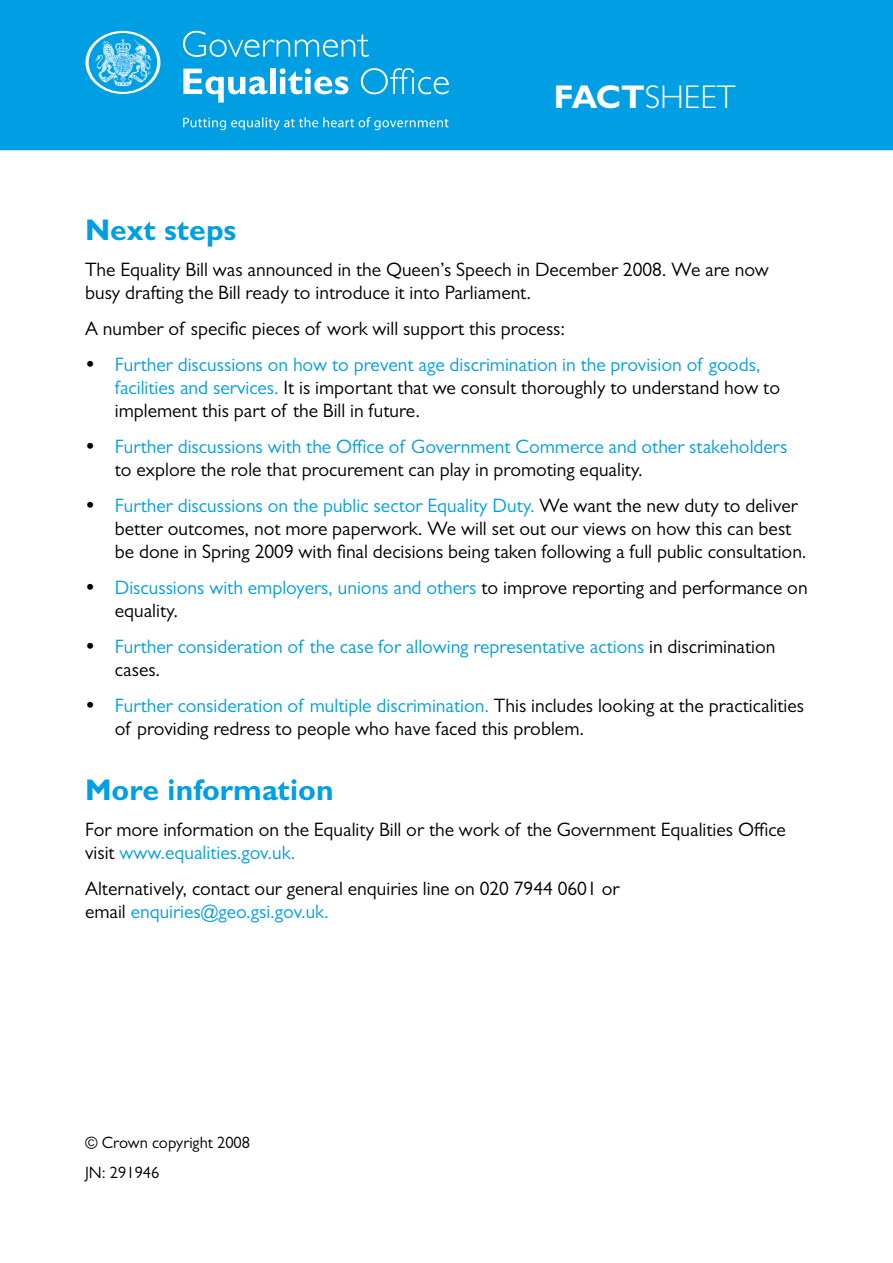
<style>
.page{position:relative;width:893px;height:1263px;background:#fff}
.page>*{position:absolute;margin:0;border:0;box-sizing:border-box;transform-origin:0 0}
.t1{font:300 33px "Gill Sans MT Pro";color:#fff}
.t2{font:700 30px "Gill Sans MT Pro";color:#009ee3}
.t3{font:19.5px/23.1px "Gill Sans MT Pro";color:#000}
.t4{font:19.5px/23.1px "Gill Sans MT Pro";color:#009ee3}
.t5{font:16.5px/29.5px "Gill Sans MT Pro";color:#000}
.s1{font-weight:700}
.s2{font-size:24px;color:#000}
.s3{color:#000}
.s4{font-size:24px}
.s5{color:#009ee3}
</style>
<div class="page">
<div style="left:0;top:0;width:893px;height:150px;background:#009ee3"></div>
<svg style="left:183px;top:31px;width:186px;height:26px;background:#2caee7"></svg>
<svg style="left:361px;top:68px;width:88px;height:26px;background:#34b1e8"></svg>
<svg style="left:183px;top:69px;width:84px;height:34px"></svg>
<div style="left:270px;top:69px;width:5px;height:25px;background:#fff"></div>
<svg style="left:280px;top:68px;width:68px;height:26px"></svg>
<svg style="left:85px;top:31px;width:75px;height:63px;background:#4ab9ea"></svg>
<svg style="left:183px;top:117px;width:265px;height:13px;background:#32b1e8"></svg>
<h1 class="t1" style="left:554px;top:77px;width:184px"><span class="s1">FACT</span>SHEET</h1>
<h2 class="t2" style="left:85px;top:211px;width:153px">Next steps</h2>
<p class="t3" style="left:85px;top:257px;width:685px">The Equality Bill was announced in the Queen’s Speech in December 2008. We are now busy drafting the Bill ready to introduce it into Parliament.</p>
<p class="t3" style="left:85px;top:316px;width:482px">A number of specific pieces of work will support this process:</p>
<p class="t4" style="left:115px;top:352px;width:667px;text-indent:-30px"><span class="s2">•</span> Further discussions on how to prevent age discrimination in the provision of goods, facilities and services. <span class="s3">It is important that we consult thoroughly to understand how to implement this part of the Bill in future.</span></p>
<p class="t4" style="left:115px;top:434px;width:674px;text-indent:-30px"><span class="s2">•</span> Further discussions with the Office of Government Commerce and other stakeholders <span class="s3">to explore the role that procurement can play in promoting equality.</span></p>
<p class="t3" style="left:115px;top:493px;width:693px;text-indent:-30px"><span class="s4">•</span> <span class="s5">Further discussions on the public sector Equality Duty.</span> We want the new duty to deliver better outcomes, not more paperwork. We will set out our views on how this can best be done in Spring 2009 with final decisions being taken following a full public consultation.</p>
<p class="t3" style="left:115px;top:575px;width:694px;text-indent:-30px"><span class="s4">•</span> <span class="s5">Discussions with employers, unions and others</span> to improve reporting and performance on equality.</p>
<p class="t4" style="left:115px;top:634px;width:662px;text-indent:-30px"><span class="s2">•</span> Further consideration of the case for allowing representative actions <span class="s3">in discrimination cases.</span></p>
<p class="t3" style="left:115px;top:693px;width:691px;text-indent:-30px"><span class="s4">•</span> <span class="s5">Further consideration of multiple discrimination.</span> This includes looking at the practicalities of providing redress to people who have faced this problem.</p>
<h2 class="t2" style="left:85px;top:772px;width:250px">More information</h2>
<p class="t3" style="left:85px;top:818px;width:702px">For more information on the Equality Bill or the work of the Government Equalities Office visit <span class="s5">www.equalities.gov.uk.</span></p>
<p class="t3" style="left:85px;top:877px;width:536px">Alternatively, contact our general enquiries line on 020 7944 0601 or email <span class="s5">enquiries@geo.gsi.gov.uk.</span></p>
<p class="t5" style="left:85px;top:1128px;width:167px">© Crown copyright 2008<br>JN: 291946</p>
</div>
